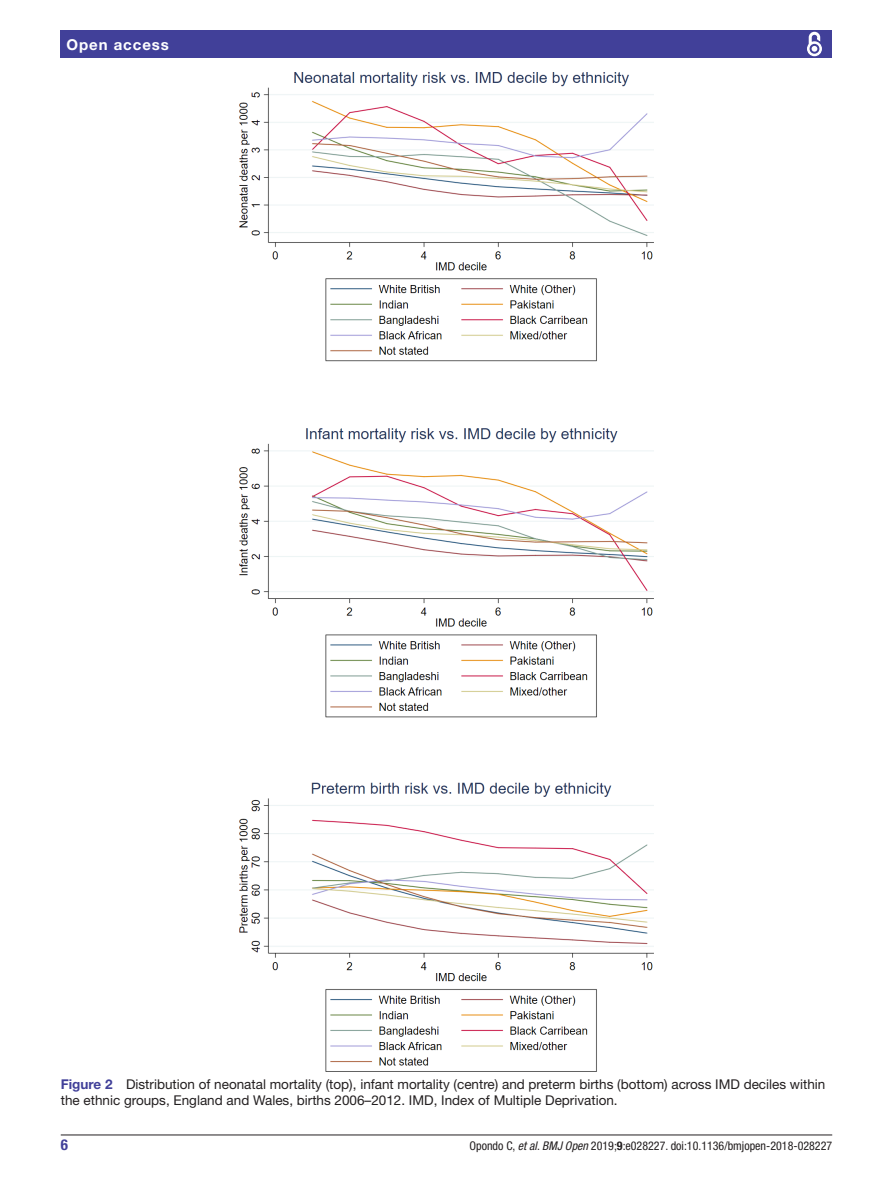
<style>
.page{position:relative;width:893px;height:1191px;background:#fff}
.page>*{position:absolute;margin:0;border:0;box-sizing:border-box;transform-origin:0 0}
.t1{font:700 15px "Helvetica Neue LT Std";letter-spacing:.065em;color:#fff}
.t2{font:700 condensed 15px "Helvetica Neue LT Std";color:#414099}
.t3{font:13.5px/16.2px "Helvetica Neue LT Std";color:#231f20}
.t4{font:condensed 12px "Helvetica Neue LT Std";color:#231f20}
.s1{font-weight:700;color:#414099}
.s2{font-style:italic}
.s3{font-weight:700}
</style>
<div class="page">
<hr style="left:61px;top:1134px;width:771px;height:1px;background:#231f20">
<div style="left:61px;top:31px;width:771px;height:27px;background:#414099"></div>
<svg style="left:807px;top:31px;width:15px;height:26px"></svg>
<img style="left:240px;top:73px;width:413px;height:998px">
<p class="t1" style="left:66px;top:35px;width:104px">Open access</p>
<p class="t3" style="left:61px;top:1075px;width:766px"><span class="s1">Figure 2</span> Distribution of neonatal mortality (top), infant mortality (centre) and preterm births (bottom) across IMD deciles within the ethnic groups, England and Wales, births 2006–2012. IMD, Index of Multiple Deprivation.</p>
<p class="t2" style="left:61px;top:1135px;width:9px">6</p>
<p class="t4" style="left:469px;top:1138px;width:364px">Opondo C, <span class="s2">et al</span>. <span class="s2">BMJ Open</span> 2019;<span class="s3">9</span>:e028227. doi:10.1136/bmjopen-2018-028227</p>
</div>
